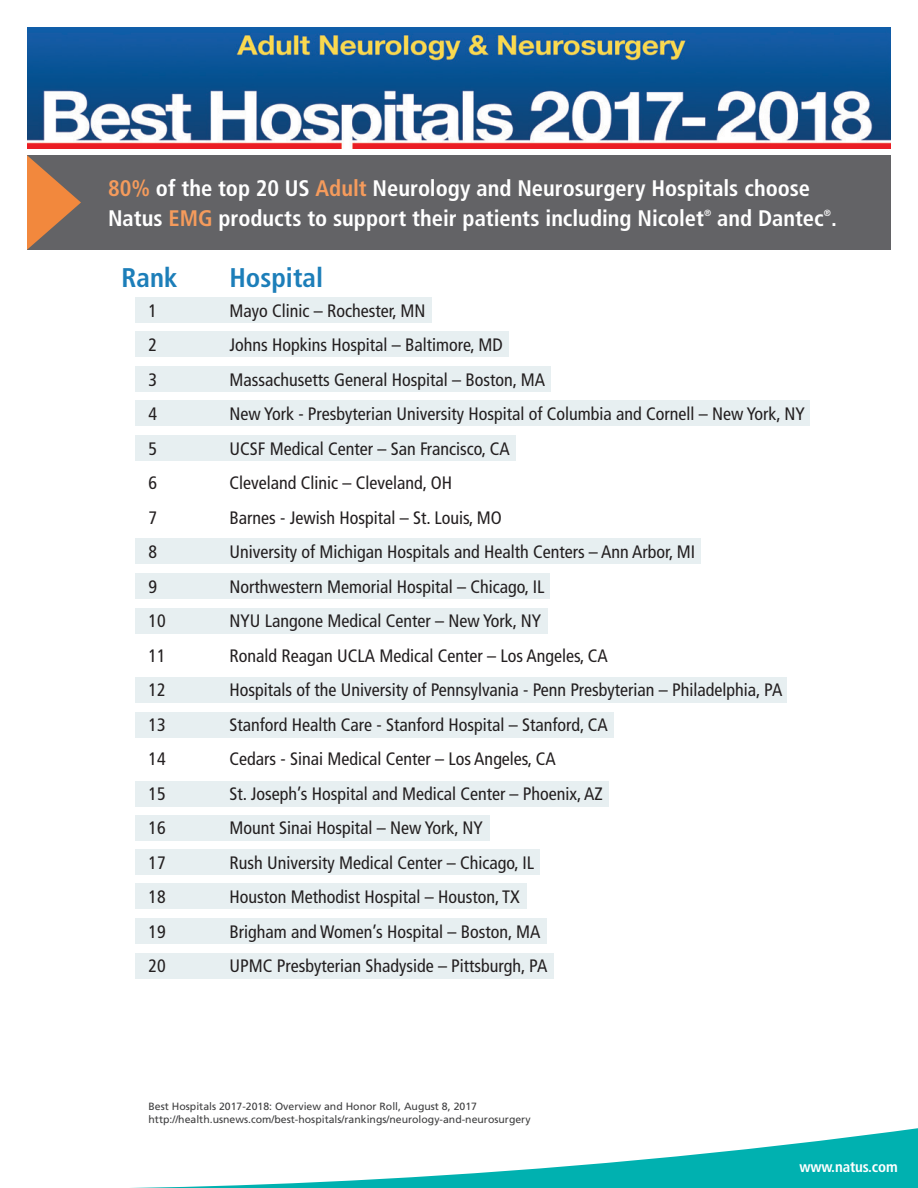
<style>
.page{position:relative;width:918px;height:1188px;background:#fff}
.page>*{position:absolute;margin:0;border:0;box-sizing:border-box;transform-origin:0 0}
.t1{font:700 condensed 27px "Frutiger LT Std";color:#1c7eb9}
.t2{font:700 condensed 22.5px/30px "Frutiger LT Std";color:#fff}
.t3{font:condensed 18px "Frutiger LT Std";color:#231f20}
.t4{font:700 condensed 15px "Frutiger LT Std";letter-spacing:-.01em;color:#fff}
.t5{font:10.5px/12.6px "Frutiger LT Std";color:#3e3e3f}
.t6{font:700 condensed 9px "Frutiger LT Std";color:#fff}
.s1{color:#f59b5c}
</style>
<div class="page">
<img style="left:28px;top:27px;width:862px;height:121px">
<svg style="left:131px;top:1128px;width:787px;height:60px"></svg>
<div style="left:135px;top:297px;width:297px;height:25px;background:#e7eff1"></div>
<div style="left:135px;top:332px;width:373px;height:25px;background:#e7eff1"></div>
<div style="left:135px;top:366px;width:416px;height:26px;background:#e7eff1"></div>
<div style="left:135px;top:400px;width:675px;height:26px;background:#e7eff1"></div>
<div style="left:135px;top:435px;width:380px;height:25px;background:#e7eff1"></div>
<div style="left:135px;top:538px;width:566px;height:26px;background:#e7eff1"></div>
<div style="left:135px;top:573px;width:414px;height:26px;background:#e7eff1"></div>
<div style="left:135px;top:608px;width:412px;height:26px;background:#e7eff1"></div>
<div style="left:135px;top:712px;width:478px;height:26px;background:#e7eff1"></div>
<div style="left:135px;top:677px;width:652px;height:26px;background:#e7eff1"></div>
<div style="left:135px;top:781px;width:473px;height:26px;background:#e7eff1"></div>
<div style="left:27px;top:155px;width:864px;height:95px;background:#636366"></div>
<svg style="left:27px;top:155px;width:54px;height:95px"></svg>
<div style="left:135px;top:815px;width:354px;height:26px;background:#e7eff1"></div>
<div style="left:135px;top:849px;width:405px;height:26px;background:#e7eff1"></div>
<div style="left:135px;top:884px;width:391px;height:25px;background:#e7eff1"></div>
<div style="left:135px;top:953px;width:419px;height:26px;background:#e7eff1"></div>
<div style="left:135px;top:918px;width:412px;height:26px;background:#e7eff1"></div>
<p class="t2" style="left:108px;top:173px;width:704px"><span class="s1">80%</span> of the top 20 US <span class="s1">Adult</span> Neurology and Neurosurgery Hospitals choose<br>Natus <span class="s1">EMG</span> products to support their patients including Nicolet</p>
<p class="t6" style="left:704px;top:207px;width:9px">®</p>
<p class="t2" style="left:717px;top:203px;width:121px">and Dantec .</p>
<p class="t6" style="left:824px;top:207px;width:9px">®</p>
<h1 class="t1" style="left:122px;top:261px;width:58px">Rank</h1>
<h1 class="t1" style="left:230px;top:261px;width:95px">Hospital</h1>
<p class="t3" style="left:148px;top:300px;width:10px">1</p>
<p class="t3" style="left:230px;top:300px;width:197px">Mayo Clinic – Rochester, MN</p>
<p class="t3" style="left:148px;top:334px;width:10px">2</p>
<p class="t3" style="left:230px;top:334px;width:275px">Johns Hopkins Hospital – Baltimore, MD</p>
<p class="t3" style="left:148px;top:369px;width:10px">3</p>
<p class="t3" style="left:230px;top:369px;width:317px">Massachusetts General Hospital – Boston, MA</p>
<p class="t3" style="left:148px;top:403px;width:10px">4</p>
<p class="t3" style="left:230px;top:403px;width:577px">New York - Presbyterian University Hospital of Columbia and Cornell – New York, NY</p>
<p class="t3" style="left:148px;top:438px;width:10px">5</p>
<p class="t3" style="left:230px;top:438px;width:282px">UCSF Medical Center – San Francisco, CA</p>
<p class="t3" style="left:148px;top:472px;width:10px">6</p>
<p class="t3" style="left:230px;top:472px;width:224px">Cleveland Clinic – Cleveland, OH</p>
<p class="t3" style="left:148px;top:507px;width:10px">7</p>
<p class="t3" style="left:230px;top:507px;width:274px">Barnes - Jewish Hospital – St. Louis, MO</p>
<p class="t3" style="left:148px;top:541px;width:10px">8</p>
<p class="t3" style="left:230px;top:541px;width:467px">University of Michigan Hospitals and Health Centers – Ann Arbor, MI</p>
<p class="t3" style="left:148px;top:576px;width:10px">9</p>
<p class="t3" style="left:230px;top:576px;width:316px">Northwestern Memorial Hospital – Chicago, IL</p>
<p class="t3" style="left:148px;top:610px;width:19px">10</p>
<p class="t3" style="left:230px;top:610px;width:313px">NYU Langone Medical Center – New York, NY</p>
<p class="t3" style="left:148px;top:645px;width:19px">11</p>
<p class="t3" style="left:230px;top:645px;width:380px">Ronald Reagan UCLA Medical Center – Los Angeles, CA</p>
<p class="t3" style="left:148px;top:679px;width:19px">12</p>
<p class="t3" style="left:230px;top:679px;width:554px">Hospitals of the University of Pennsylvania - Penn Presbyterian – Philadelphia, PA</p>
<p class="t3" style="left:148px;top:714px;width:19px">13</p>
<p class="t3" style="left:230px;top:714px;width:380px">Stanford Health Care - Stanford Hospital – Stanford, CA</p>
<p class="t3" style="left:148px;top:748px;width:19px">14</p>
<p class="t3" style="left:230px;top:748px;width:328px">Cedars - Sinai Medical Center – Los Angeles, CA</p>
<p class="t3" style="left:148px;top:783px;width:19px">15</p>
<p class="t3" style="left:230px;top:783px;width:375px">St. Joseph’s Hospital and Medical Center – Phoenix, AZ</p>
<p class="t3" style="left:148px;top:817px;width:19px">16</p>
<p class="t3" style="left:230px;top:817px;width:255px">Mount Sinai Hospital – New York, NY</p>
<p class="t3" style="left:148px;top:852px;width:19px">17</p>
<p class="t3" style="left:230px;top:852px;width:306px">Rush University Medical Center – Chicago, IL</p>
<p class="t3" style="left:148px;top:886px;width:19px">18</p>
<p class="t3" style="left:230px;top:886px;width:292px">Houston Methodist Hospital – Houston, TX</p>
<p class="t3" style="left:148px;top:921px;width:19px">19</p>
<p class="t3" style="left:230px;top:921px;width:312px">Brigham and Women’s Hospital – Boston, MA</p>
<p class="t3" style="left:148px;top:955px;width:19px">20</p>
<p class="t3" style="left:230px;top:955px;width:319px">UPMC Presbyterian Shadyside – Pittsburgh, PA</p>
<p class="t5" style="left:148px;top:1100px;width:384px">Best Hospitals 2017-2018: Overview and Honor Roll, August 8, 2017 http://health.usnews.com/best-hospitals/rankings/neurology-and-neurosurgery</p>
<p class="t4" style="left:799px;top:1158px;width:100px">www.natus.com</p>
</div>
